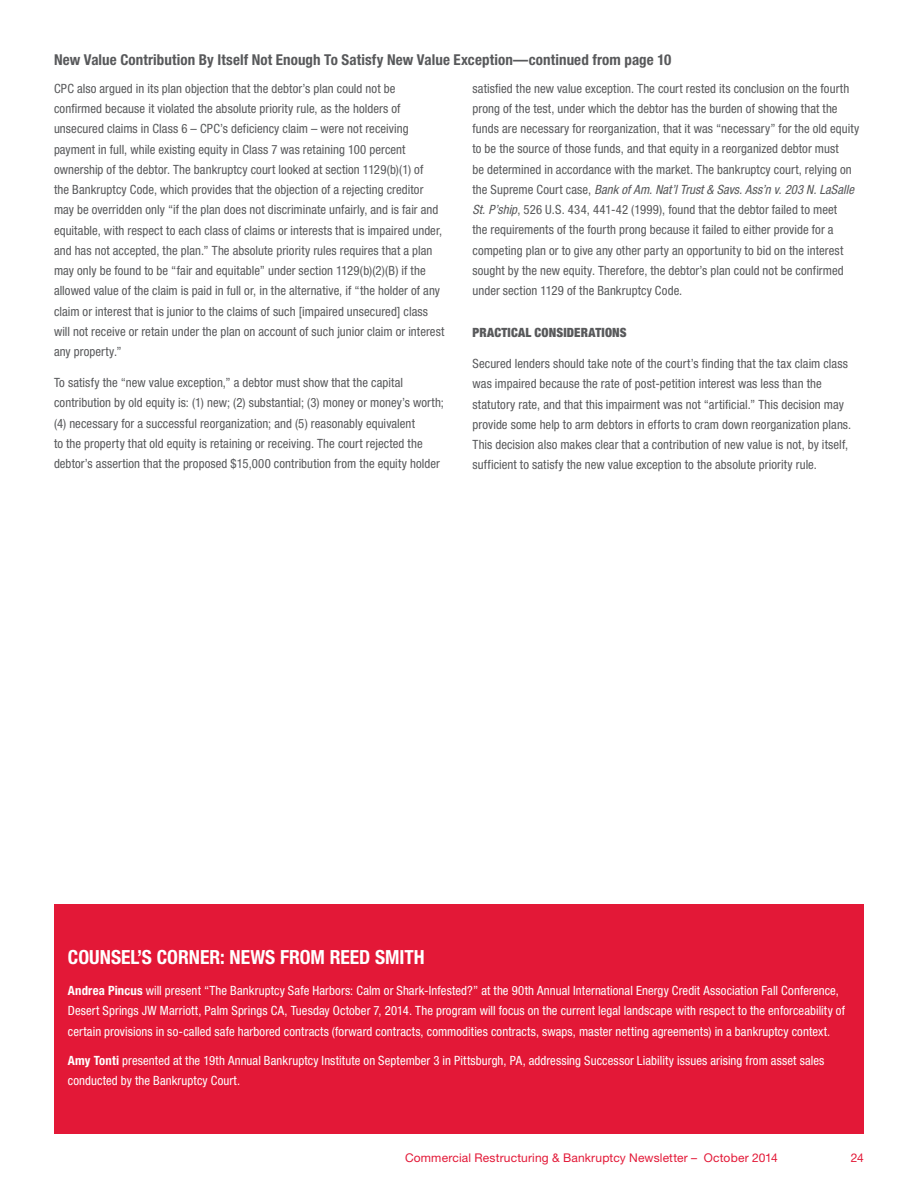
<style>
.page{position:relative;width:918px;height:1188px;background:#fff}
.page>*{position:absolute;margin:0;border:0;box-sizing:border-box;transform-origin:0 0}
.t1{font:700 condensed 19.5px "Helvetica Neue LT Std";color:#fff}
.t2{font:700 condensed 15px "Helvetica Neue LT Std";letter-spacing:.005em;color:#58595b}
.t3{font:condensed 12.75px/20.2px "Helvetica Neue LT Std";letter-spacing:.01em;color:#58595b}
.t4{font:condensed 12.75px/20.2px "Helvetica Neue LT Std";letter-spacing:.01em;color:#fff}
.t5{font:900 condensed 12.75px "Helvetica Neue LT Std";letter-spacing:.01em;color:#58595b}
.t6{font:12px "Helvetica Neue LT Std";letter-spacing:.015em;color:#e31837}
.s1{font-style:italic}
.s2{font-weight:700}
</style>
<div class="page">
<div style="left:54px;top:904px;width:810px;height:230px;background:#e31837"></div>
<p class="t2" style="left:54px;top:50px;width:619px">New Value Contribution By Itself Not Enough To Satisfy New Value Exception—continued from page 10</p>
<p class="t3" style="left:54px;top:78px;width:392px">CPC also argued in its plan objection that the debtor’s plan could not be confirmed because it violated the absolute priority rule, as the holders of unsecured claims in Class 6 – CPC’s deficiency claim – were not receiving payment in full, while existing equity in Class 7 was retaining 100 percent ownership of the debtor. The bankruptcy court looked at section 1129(b)(1) of<br>the Bankruptcy Code, which provides that the objection of a rejecting creditor may be overridden only “if the plan does not discriminate unfairly, and is fair and equitable, with respect to each class of claims or interests that is impaired under, and has not accepted, the plan.” The absolute priority rules requires that a plan may only be found to be “fair and equitable” under section 1129(b)(2)(B) if the allowed value of the claim is paid in full or, in the alternative, if “the holder of any claim or interest that is junior to the claims of such [impaired unsecured] class will not receive or retain under the plan on account of such junior claim or interest any property.”</p>
<p class="t3" style="left:54px;top:372px;width:391px">To satisfy the “new value exception,” a debtor must show that the capital contribution by old equity is: (1) new; (2) substantial; (3) money or money’s worth; (4) necessary for a successful reorganization; and (5) reasonably equivalent<br>to the property that old equity is retaining or receiving. The court rejected the debtor’s assertion that the proposed $15,000 contribution from the equity holder</p>
<p class="t3" style="left:473px;top:78px;width:388px">satisfied the new value exception. The court rested its conclusion on the fourth prong of the test, under which the debtor has the burden of showing that the funds are necessary for reorganization, that it was “necessary” for the old equity to be the source of those funds, and that equity in a reorganized debtor must<br>be determined in accordance with the market. The bankruptcy court, relying on the Supreme Court case, <span class="s1">Bank of Am. Nat’l Trust &amp; Savs. Ass’n v. 203 N. LaSalle St. P’ship</span>, 526 U.S. 434, 441-42 (1999), found that the debtor failed to meet<br>the requirements of the fourth prong because it failed to either provide for a competing plan or to give any other party an opportunity to bid on the interest sought by the new equity. Therefore, the debtor’s plan could not be confirmed under section 1129 of the Bankruptcy Code.</p>
<p class="t5" style="left:473px;top:325px;width:156px">PRACTICAL CONSIDERATIONS</p>
<p class="t3" style="left:473px;top:353px;width:380px">Secured lenders should take note of the court’s finding that the tax claim class was impaired because the rate of post-petition interest was less than the statutory rate, and that this impairment was not “artificial.” This decision may provide some help to arm debtors in efforts to cram down reorganization plans.<br>This decision also makes clear that a contribution of new value is not, by itself, sufficient to satisfy the new value exception to the absolute priority rule.</p>
<h1 class="t1" style="left:68px;top:945px;width:22px">Counsel</h1>
<h1 class="t1" style="left:137px;top:945px;width:42px">’s Corner</h1>
<h1 class="t1" style="left:220px;top:945px;width:82px">: News From</h1>
<h1 class="t1" style="left:330px;top:945px;width:22px">Reed</h1>
<h1 class="t1" style="left:375px;top:945px;width:21px">Smith</h1>
<p class="t4" style="left:68px;top:980px;width:779px"><span class="s2">Andrea Pincus</span> will present “The Bankruptcy Safe Harbors: Calm or Shark-Infested?” at the 90th Annual International Energy Credit Association Fall Conference,<br>Desert Springs JW Marriott, Palm Springs CA, Tuesday October 7, 2014. The program will focus on the current legal landscape with respect to the enforceability of certain provisions in so-called safe harbored contracts (forward contracts, commodities contracts, swaps, master netting agreements) in a bankruptcy context.</p>
<p class="t4" style="left:68px;top:1050px;width:758px"><span class="s2">Amy Tonti</span> presented at the 19th Annual Bankruptcy Institute on September 3 in Pittsburgh, PA, addressing Successor Liability issues arising from asset sales conducted by the Bankruptcy Court.</p>
<p class="t6" style="left:405px;top:1150px;width:374px">Commercial Restructuring &amp; Bankruptcy Newsletter – October 2014</p>
<p class="t6" style="left:851px;top:1150px;width:15px">24</p>
</div>
